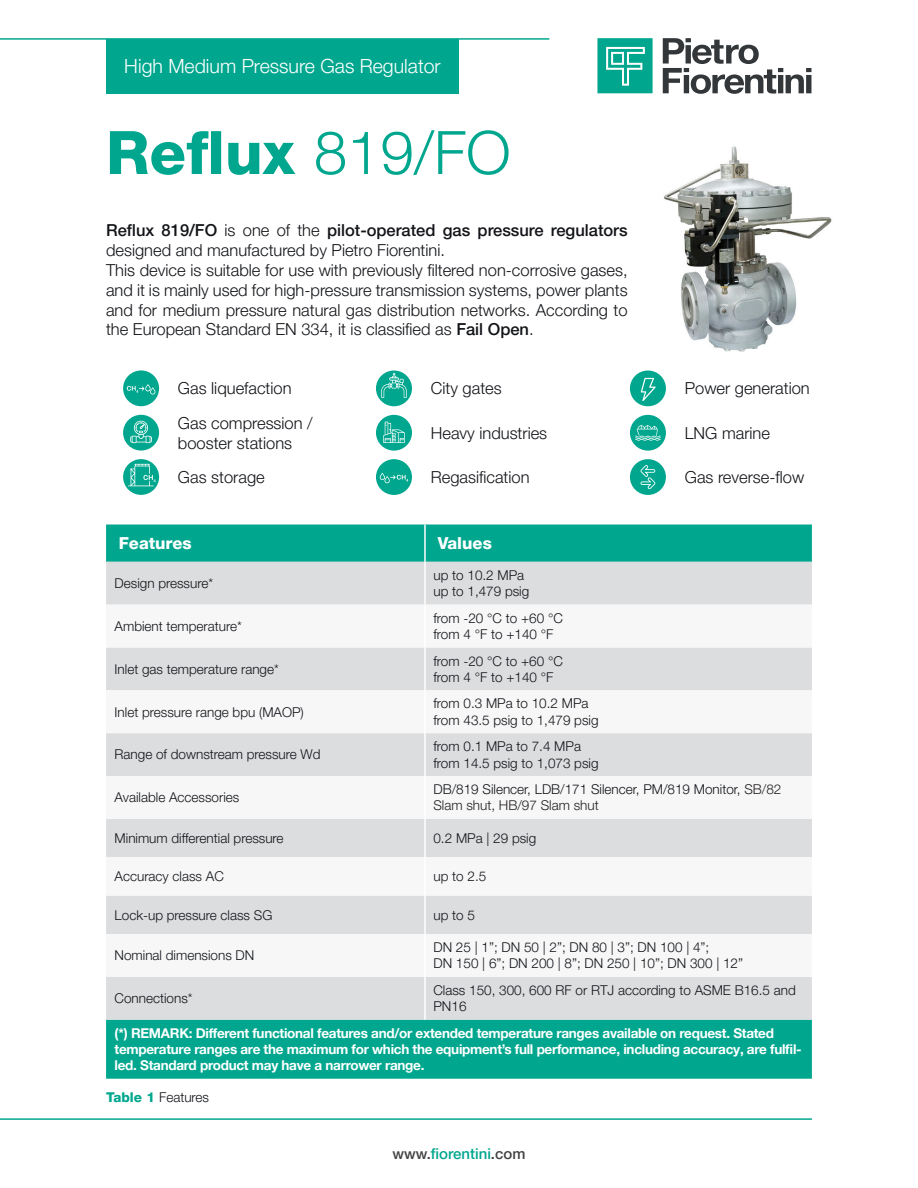
<style>
.page{position:relative;width:918px;height:1188px;background:#fff}
.page>*{position:absolute;margin:0;border:0;box-sizing:border-box;transform-origin:0 0}
.Titolo_Capitolo{font:800 60px "Helvetica Neue LT Pro";color:#00a78e}
.t1{font:300 19.5px "Helvetica Neue LT Pro";color:#fff}
.Testo{font:300 16.5px/19.8px "Helvetica Neue LT Pro";color:#121418}
.titoli_tabella_bianc{font:800 16.5px "Helvetica Neue LT Pro";color:#fff}
.titoletto_technische{font:500 15px "Helvetica Neue LT Pro";color:#00a78e}
.testo_tabella{font:300 13.5px/16.2px "Helvetica Neue LT Pro";color:#121418}
.testo_tabella-2{font:700 13.5px/16.2px "Helvetica Neue LT Pro";letter-spacing:-.02em;color:#fff}
.s1{font-weight:300}
.s2{font-weight:500}
.s3{color:#231f20}
.s4{font-weight:800;color:#00a78e}
.s5{color:#414243}
</style>
<div class="page">
<hr style="left:0;top:38px;width:549px;height:2px;background:#00a78e">
<hr style="left:0;top:1118px;width:812px;height:2px;background:#00a78e">
<svg style="left:663px;top:38px;width:148px;height:56px"></svg>
<svg style="left:597px;top:38px;width:56px;height:55px"></svg>
<div style="left:106px;top:39px;width:353px;height:55px;background:#00a78e"></div>
<img style="left:664px;top:146px;width:168px;height:206px">
<div style="left:123px;top:370px;width:36px;height:36px;background:#00a78e;border-radius:50%"></div>
<svg style="left:127px;top:384px;width:28px;height:11px"></svg>
<div style="left:123px;top:415px;width:36px;height:36px;background:#00a78e;border-radius:50%"></div>
<svg style="left:130px;top:421px;width:22px;height:23px"></svg>
<svg style="left:123px;top:459px;width:36px;height:36px"></svg>
<svg style="left:128px;top:464px;width:28px;height:22px"></svg>
<div style="left:376px;top:371px;width:36px;height:35px;background:#00a78e;border-radius:50%"></div>
<svg style="left:381px;top:373px;width:26px;height:25px"></svg>
<div style="left:630px;top:371px;width:36px;height:35px;background:#00a78e;border-radius:50%"></div>
<svg style="left:641px;top:378px;width:15px;height:23px"></svg>
<div style="left:376px;top:415px;width:36px;height:36px;background:#00a78e;border-radius:50%"></div>
<svg style="left:383px;top:421px;width:22px;height:22px"></svg>
<div style="left:630px;top:415px;width:36px;height:36px;background:#00a78e;border-radius:50%"></div>
<svg style="left:635px;top:424px;width:26px;height:17px"></svg>
<div style="left:376px;top:459px;width:36px;height:36px;background:#00a78e;border-radius:50%"></div>
<svg style="left:380px;top:473px;width:28px;height:10px"></svg>
<div style="left:630px;top:459px;width:36px;height:36px;background:#00a78e;border-radius:50%"></div>
<svg style="left:640px;top:465px;width:15px;height:24px"></svg>
<div style="left:106px;top:525px;width:706px;height:554px;background:#00a78e"></div>
<div style="left:106px;top:562px;width:706px;height:458px;background:#dcdddf"></div>
<svg style="left:106px;top:605px;width:706px;height:372px"></svg>
<hr style="left:424px;top:605px;width:2px;height:42px;background:#fff">
<hr style="left:424px;top:647px;width:2px;height:43px;background:#fff">
<hr style="left:424px;top:690px;width:2px;height:43px;background:#fff">
<hr style="left:424px;top:733px;width:2px;height:43px;background:#fff">
<hr style="left:424px;top:776px;width:2px;height:43px;background:#fff">
<hr style="left:424px;top:819px;width:2px;height:38px;background:#fff">
<hr style="left:424px;top:857px;width:2px;height:39px;background:#fff">
<hr style="left:424px;top:896px;width:2px;height:38px;background:#fff">
<hr style="left:424px;top:934px;width:2px;height:43px;background:#fff">
<hr style="left:424px;top:977px;width:2px;height:43px;background:#fff">
<hr style="left:424px;top:562px;width:2px;height:43px;background:#fff">
<hr style="left:424px;top:525px;width:2px;height:37px;background:#fff">
<h2 class="t1" style="left:124px;top:54px;width:318px">High Medium Pressure Gas Regulator</h2>
<p class="Titolo_Capitolo" style="left:106px;top:117px;width:406px">Reflux <span class="s1">819/FO</span></p>
<p class="Testo" style="left:106px;top:220px;width:523px"><span class="s2">Reflux 819/FO</span> is one of the <span class="s2">pilot-operated gas pressure regulators </span>designed and manufactured by Pietro Fiorentini.</p>
<p class="Testo" style="left:106px;top:260px;width:523px;text-align:justify">This device is suitable for use with previously filtered non-corrosive gases, and it is mainly used for high-pressure transmission systems, power plants and for medium pressure natural gas distribution networks. According to the European Standard EN 334, it is classified as <span class="s2">Fail Open</span>.</p>
<p class="Testo" style="left:178px;top:378px;width:115px">Gas liquefaction</p>
<p class="Testo" style="left:431px;top:378px;width:72px">City gates</p>
<p class="Testo" style="left:685px;top:378px;width:127px">Power generation</p>
<p class="Testo" style="left:178px;top:413px;width:136px">Gas compression /</p>
<p class="Testo" style="left:178px;top:433px;width:116px">booster stations</p>
<p class="Testo" style="left:431px;top:423px;width:118px">Heavy industries</p>
<p class="Testo" style="left:685px;top:423px;width:87px">LNG marine</p>
<p class="Testo" style="left:178px;top:467px;width:88px">Gas storage</p>
<p class="Testo" style="left:431px;top:467px;width:100px">Regasification</p>
<p class="Testo" style="left:685px;top:467px;width:121px">Gas reverse-flow</p>
<p class="titoli_tabella_bianc" style="left:119px;top:533px;width:74px">Features</p>
<p class="titoli_tabella_bianc" style="left:438px;top:533px;width:56px">Values</p>
<p class="testo_tabella" style="left:115px;top:575px;width:100px">Design pressure*</p>
<p class="testo_tabella" style="left:433px;top:567px;width:92px">up to 10.2 MPa</p>
<p class="testo_tabella" style="left:433px;top:583px;width:97px">up to 1,479 psig</p>
<p class="testo_tabella" style="left:115px;top:618px;width:129px">Ambient temperature*</p>
<p class="testo_tabella" style="left:115px;top:661px;width:166px">Inlet gas temperature range*</p>
<p class="testo_tabella" style="left:115px;top:703px;width:191px">Inlet pressure range bpu (MAOP)</p>
<p class="testo_tabella" style="left:115px;top:746px;width:208px">Range of downstream pressure Wd</p>
<p class="testo_tabella" style="left:433px;top:610px;width:131px">from -20 °C to +60 °C</p>
<p class="testo_tabella" style="left:433px;top:626px;width:121px">from 4 °F to +140 °F</p>
<p class="testo_tabella" style="left:433px;top:652px;width:131px">from -20 °C to +60 °C</p>
<p class="testo_tabella" style="left:433px;top:669px;width:121px">from 4 °F to +140 °F</p>
<p class="testo_tabella" style="left:433px;top:695px;width:157px">from 0.3 MPa to 10.2 MPa</p>
<p class="testo_tabella" style="left:433px;top:712px;width:167px">from 43.5 psig to 1,479 psig</p>
<p class="testo_tabella" style="left:433px;top:738px;width:149px">from 0.1 MPa to 7.4 MPa</p>
<p class="testo_tabella" style="left:433px;top:754px;width:167px">from 14.5 psig to 1,073 psig</p>
<p class="testo_tabella" style="left:115px;top:789px;width:126px">Available Accessories</p>
<p class="testo_tabella" style="left:433px;top:781px;width:349px">DB/819 Silencer, LDB/171 Silencer, PM/819 Monitor, <span class="s3">SB/82<br>Slam shut, HB/97 Slam shut</span></p>
<p class="testo_tabella" style="left:115px;top:830px;width:171px">Minimum differential pressure</p>
<p class="testo_tabella" style="left:433px;top:830px;width:104px">0.2 MPa | 29 psig</p>
<p class="testo_tabella" style="left:115px;top:868px;width:111px">Accuracy class AC</p>
<p class="testo_tabella" style="left:433px;top:868px;width:54px">up to 2.5</p>
<p class="testo_tabella" style="left:115px;top:906px;width:159px">Lock-up pressure class SG</p>
<p class="testo_tabella" style="left:433px;top:906px;width:43px">up to 5</p>
<p class="testo_tabella" style="left:115px;top:947px;width:141px">Nominal dimensions DN</p>
<p class="testo_tabella" style="left:433px;top:939px;width:311px">DN 25 | 1”; DN 50 | 2”; DN 80 | 3”; DN 100 | 4”;<br>DN 150 | 6”; DN 200 | 8”; DN 250 | 10”; DN 300 | 12”</p>
<p class="testo_tabella" style="left:115px;top:990px;width:80px">Connections*</p>
<p class="testo_tabella" style="left:433px;top:982px;width:364px">Class 150, 300, 600 RF or RTJ according to ASME B16.5 and<br>PN16</p>
<p class="testo_tabella-2" style="left:115px;top:1025px;width:689px">(*) REMARK: Different functional features and/or extended temperature ranges available on request. Stated temperature ranges are the maximum for which the equipment’s full performance, including accuracy, are fulfil&shy;led. Standard product may have a narrower range.</p>
<p class="testo_tabella" style="left:106px;top:1089px;width:105px"><span class="s4">Table 1</span> Features</p>
<p class="titoletto_technische" style="left:393px;top:1145px;width:134px"><span class="s5">www.</span>fiorentini<span class="s5">.com</span></p>
</div>
